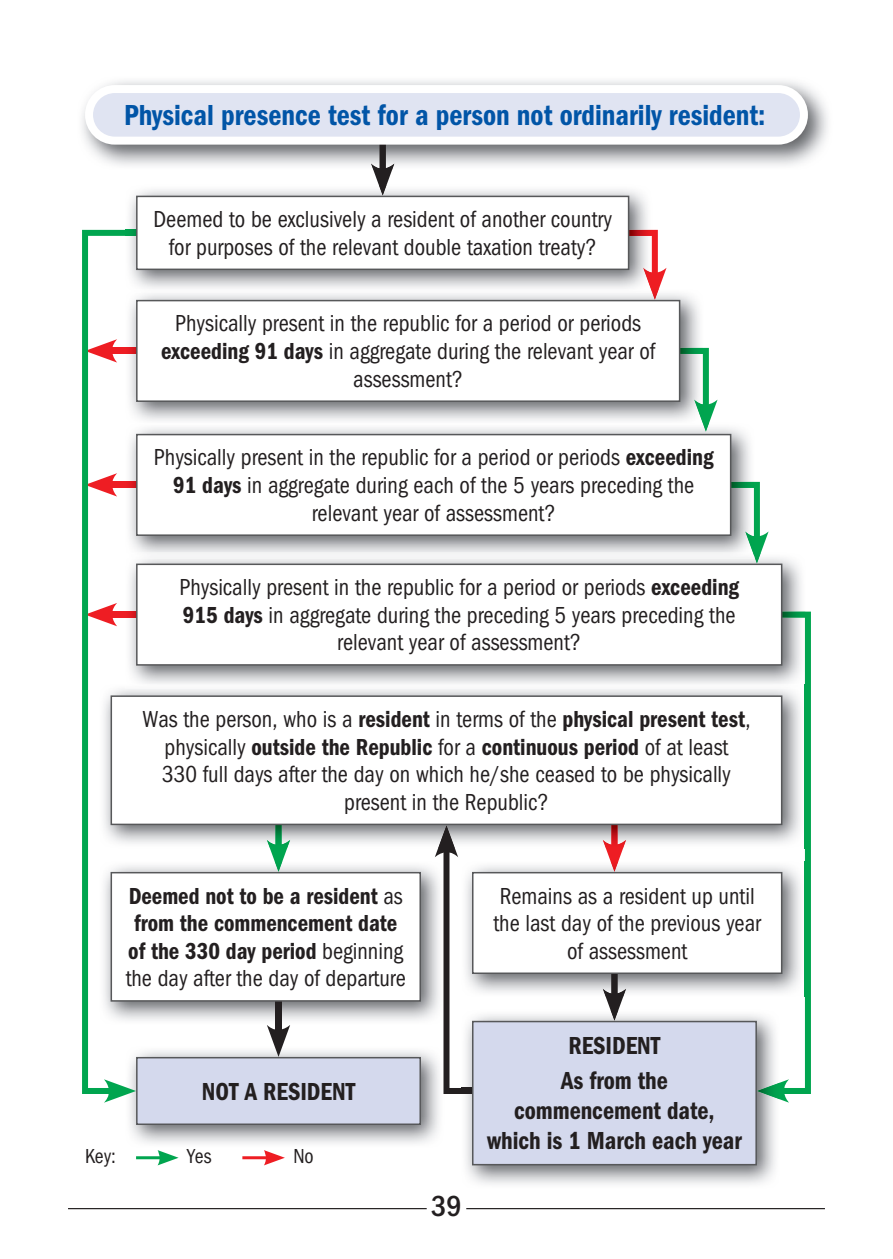
<style>
.page{position:relative;width:893px;height:1259px;background:#fff}
.page>*{position:absolute;margin:0;border:0;box-sizing:border-box;transform-origin:0 0}
.t1{font:30px "ITC Franklin Gothic Std Dm Cd";color:#0155a7;scale:.95 1}
.t2{font:500 condensed 30px "ITC Franklin Gothic Std";color:#231f20}
.t3{font:25.5px/35.1px "ITC Franklin Gothic Std Dm Cd";color:#231f20;scale:.95 1}
.t4{font:condensed 24px/27.6px "ITC Franklin Gothic Std";color:#231f20;text-align:center;scale:.95 1}
.t5{font:24px/27.6px "ITC Franklin Gothic Std Dm Cd";color:#231f20;scale:.95 1}
.t6{font:condensed 21px "ITC Franklin Gothic Std";color:#231f20;scale:.95 1}
.s1{font-family:"ITC Franklin Gothic Std Dm Cd";font-stretch:normal}
.s2{font-family:"ITC Franklin Gothic Std";font-stretch:condensed}
</style>
<div class="page">
<hr style="left:68px;top:1208px;width:359px;height:1px;background:#231f20">
<hr style="left:466px;top:1208px;width:359px;height:1px;background:#231f20">
<img style="left:130px;top:1050px;width:309px;height:94px">
<div style="left:137px;top:1057px;width:283px;height:67px;background:#d4d9ed"></div>
<div style="left:136px;top:1057px;width:285px;height:68px;border:2px solid #57585a"></div>
<img style="left:82px;top:80px;width:746px;height:86px">
<img style="left:380px;top:145px;width:6px;height:18px">
<div style="left:89px;top:89px;width:715px;height:52px;background:#e0e4f2;border-radius:26px"></div>
<div style="left:85px;top:85px;width:723px;height:60px;border:8px solid #fff;border-radius:26px"></div>
<svg style="left:82px;top:230px;width:91px;height:864px"></svg>
<svg style="left:104px;top:1079px;width:32px;height:23px"></svg>
<svg style="left:267px;top:1024px;width:23px;height:33px"></svg>
<img style="left:100px;top:861px;width:335px;height:163px">
<svg style="left:267px;top:848px;width:23px;height:24px"></svg>
<img style="left:276px;top:1001px;width:6px;height:23px">
<div style="left:111px;top:872px;width:309px;height:129px;background:#fff"></div>
<div style="left:111px;top:872px;width:310px;height:129px;border:2px solid #57585a"></div>
<img style="left:502px;top:865px;width:229px;height:128px">
<svg style="left:603px;top:848px;width:23px;height:24px"></svg>
<img style="left:611px;top:974px;width:6px;height:14px">
<div style="left:473px;top:872px;width:309px;height:101px;background:#fff"></div>
<div style="left:472px;top:872px;width:310px;height:102px;border:2px solid #57585a"></div>
<img style="left:125px;top:189px;width:527px;height:100px">
<svg style="left:371px;top:163px;width:23px;height:33px"></svg>
<img style="left:125px;top:230px;width:11px;height:6px">
<div style="left:137px;top:196px;width:492px;height:73px;background:#fff"></div>
<div style="left:136px;top:196px;width:493px;height:74px;border:2px solid #57585a"></div>
<img style="left:125px;top:293px;width:578px;height:130px">
<img style="left:125px;top:348px;width:11px;height:6px">
<img style="left:125px;top:289px;width:48px;height:4px">
<svg style="left:575px;top:230px;width:92px;height:70px"></svg>
<div style="left:137px;top:301px;width:543px;height:100px;background:#fff"></div>
<div style="left:136px;top:300px;width:544px;height:102px;border:2px solid #57585a"></div>
<img style="left:125px;top:423px;width:629px;height:130px">
<img style="left:125px;top:482px;width:11px;height:6px">
<svg style="left:607px;top:348px;width:111px;height:84px"></svg>
<div style="left:137px;top:434px;width:594px;height:101px;background:#fff"></div>
<div style="left:136px;top:434px;width:595px;height:102px;border:2px solid #57585a"></div>
<img style="left:125px;top:557px;width:676px;height:127px">
<img style="left:125px;top:611px;width:11px;height:6px">
<div style="left:125px;top:553px;width:463px;height:5px;background:#f4f5f5"></div>
<svg style="left:588px;top:482px;width:181px;height:81px"></svg>
<div style="left:137px;top:564px;width:645px;height:101px;background:#fff"></div>
<div style="left:136px;top:563px;width:646px;height:102px;border:2px solid #57585a"></div>
<img style="left:100px;top:684px;width:631px;height:164px">
<img style="left:276px;top:825px;width:6px;height:14px">
<img style="left:267px;top:839px;width:23px;height:6px">
<img style="left:611px;top:825px;width:6px;height:14px">
<img style="left:603px;top:839px;width:23px;height:6px">
<svg style="left:731px;top:611px;width:80px;height:491px"></svg>
<svg style="left:435px;top:825px;width:67px;height:269px"></svg>
<div style="left:111px;top:696px;width:671px;height:128px;background:#fff"></div>
<div style="left:111px;top:695px;width:671px;height:130px;border:2px solid #57585a"></div>
<img style="left:461px;top:1010px;width:319px;height:174px">
<img style="left:757px;top:1082px;width:23px;height:17px">
<svg style="left:603px;top:988px;width:23px;height:32px"></svg>
<img style="left:461px;top:1088px;width:11px;height:6px">
<div style="left:473px;top:1021px;width:283px;height:143px;background:#d4d9ed"></div>
<div style="left:472px;top:1020px;width:285px;height:145px;border:2px solid #57585a"></div>
<hr style="left:136px;top:1156px;width:26px;height:3px;background:#00a54f">
<svg style="left:158px;top:1150px;width:21px;height:15px"></svg>
<hr style="left:242px;top:1156px;width:26px;height:3px;background:#ee1d23">
<svg style="left:264px;top:1150px;width:21px;height:15px"></svg>
<p class="t1" style="left:124px;top:98px;width:677px">Physical presence test for a person not ordinarily resident:</p>
<p class="t4" style="left:153px;top:206px;width:484px">Deemed to be exclusively a resident of another country for purposes of the relevant double taxation treaty?</p>
<p class="t4" style="left:161px;top:310px;width:522px">Physically present in the republic for a period or periods <span class="s1">exceeding 91 days</span> in aggregate during the relevant year of assessment?</p>
<p class="t4" style="left:154px;top:444px;width:590px">Physically present in the republic for a period or periods <span class="s1">exceeding<br>91 days</span> in aggregate during each of the 5 years preceding the relevant year of assessment?</p>
<p class="t4" style="left:179px;top:573px;width:590px">Physically present in the republic for a period or periods <span class="s1">exceeding<br>915 days</span> in aggregate during the preceding 5 years preceding the relevant year of assessment?</p>
<p class="t4" style="left:142px;top:705px;width:642px">Was the person, who is a <span class="s1">resident</span> in terms of the <span class="s1">physical present test</span>,</p>
<p class="t5" style="left:165px;top:733px;width:595px"><span class="s2">physically</span> outside the Republic <span class="s2">for a</span> continuous period <span class="s2">of at least</span></p>
<p class="t4" style="left:162px;top:760px;width:600px">330 full days after the day on which he/she ceased to be physically present in the Republic?</p>
<p class="t5" style="left:128px;top:882px;width:291px">Deemed not to be a resident <span class="s2">as </span>from the commencement date of the 330 day period <span class="s2">beginning</span></p>
<p class="t4" style="left:126px;top:965px;width:296px">the day after the day of departure</p>
<p class="t3" style="left:202px;top:1073px;width:163px">NOT A RESIDENT</p>
<p class="t6" style="left:85px;top:1144px;width:34px">Key:</p>
<p class="t6" style="left:187px;top:1144px;width:27px">Yes</p>
<p class="t6" style="left:293px;top:1144px;width:23px">No</p>
<p class="t2" style="left:431px;top:1189px;width:32px">39</p>
<p class="t4" style="left:493px;top:882px;width:283px">Remains as a resident up until the last day of the previous year of assessment</p>
<p class="t3" style="left:561px;top:1028px;width:114px">RESIDENT<br>As from the</p>
<p class="t3" style="left:487px;top:1096px;width:269px;line-height:30px;text-align:center">commencement date, which is 1 March each year</p>
</div>
